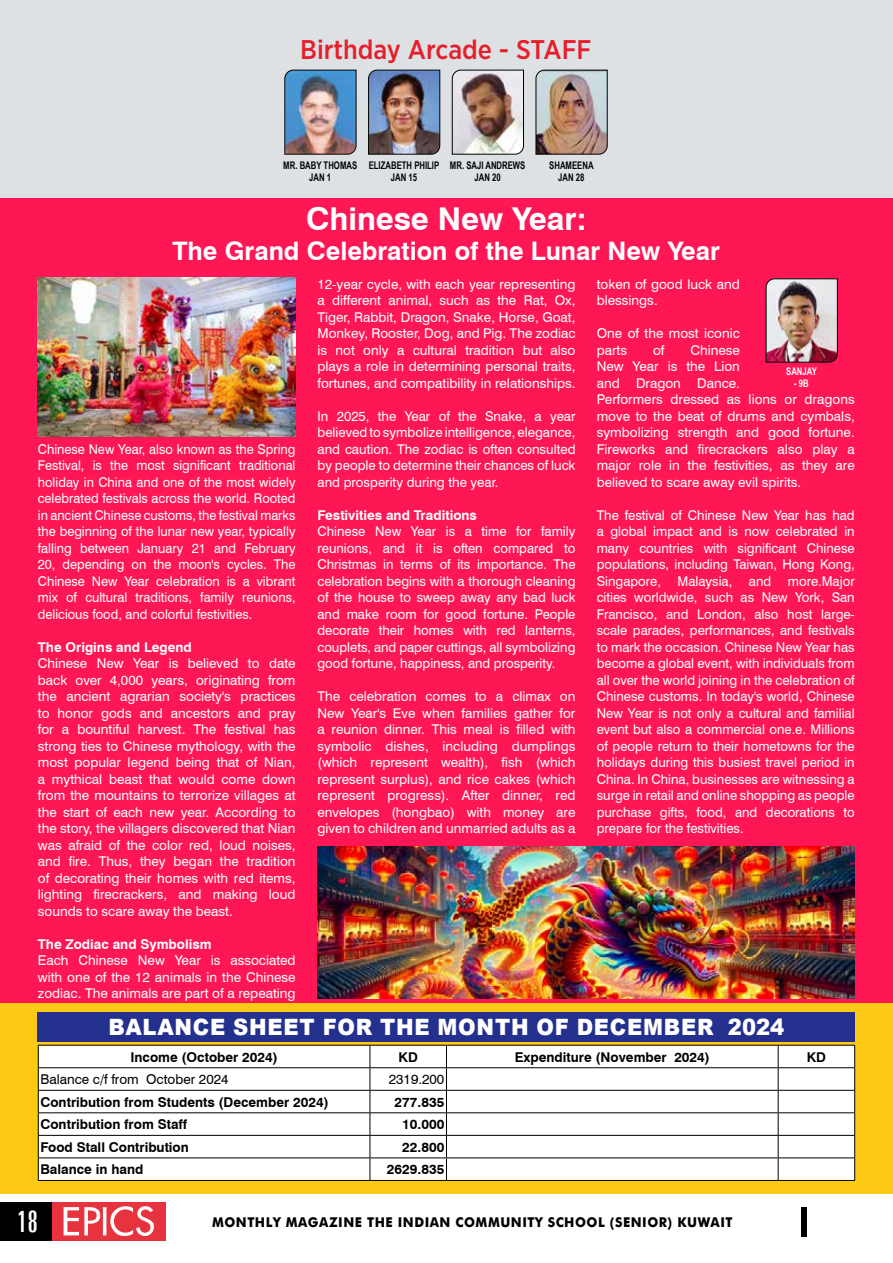
<style>
.page{position:relative;width:893px;height:1263px;background:#fff}
.page>*{position:absolute;margin:0;border:0;box-sizing:border-box;transform-origin:0 0}
.t1{font:700 31.5px "Swiss 721 BT";color:#fff}
.t2{font:extra-condensed 30px "Zurich BT";color:#fff}
.t3{font:500 27px "Gotham Narrow";color:#e71e2b}
.t4{font:700 25.5px "Swiss 721 BT";color:#fff}
.t5{font:900 22.5px "Arial";letter-spacing:.035em;color:#fff;scale:.94 1}
.t6{font:13.5px/16.5px "Swiss 721 BT";color:#fff;text-align:justify}
.t7{font:13.5px/16.5px "Swiss 721 BT";color:#fff;text-align:justify;scale:.95 1}
.t8{font:700 13.5px "Swiss 721 BT";color:#000}
.t9{font:700 13.5px "Swiss 721 BT";color:#fff}
.t10{font:700 13.5px "Futura";letter-spacing:.04em;color:#000;scale:.95 1}
.t11{font:13.5px "Swiss 721 BT";color:#000}
.t12{font:700 10.5px/12.6px "Arial Narrow";color:#000;text-align:center;scale:.9 1}
.t13{font:700 10.5px "Arial Narrow";color:#fff;scale:.9 1}
</style>
<div class="page">
<div style="left:0;top:0;width:893px;height:199px;background:#dde1e4"></div>
<div style="left:0;top:199px;width:893px;height:804px;background:#ff1755"></div>
<div style="left:0;top:1003px;width:893px;height:191px;background:#fcc915"></div>
<div style="left:38px;top:1012px;width:817px;height:30px;background:#23308e"></div>
<div style="left:39px;top:1046px;width:815px;height:134px;background:#fff"></div>
<hr style="left:38px;top:1045px;width:332px;height:1px;background:#000">
<hr style="left:370px;top:1045px;width:76px;height:1px;background:#000">
<hr style="left:446px;top:1045px;width:332px;height:1px;background:#000">
<hr style="left:778px;top:1045px;width:77px;height:1px;background:#000">
<hr style="left:38px;top:1067px;width:332px;height:1px;background:#000">
<hr style="left:370px;top:1067px;width:76px;height:1px;background:#000">
<hr style="left:446px;top:1067px;width:332px;height:1px;background:#000">
<hr style="left:778px;top:1067px;width:77px;height:1px;background:#000">
<hr style="left:38px;top:1090px;width:332px;height:1px;background:#000">
<hr style="left:370px;top:1090px;width:76px;height:1px;background:#000">
<hr style="left:446px;top:1090px;width:332px;height:1px;background:#000">
<hr style="left:778px;top:1090px;width:77px;height:1px;background:#000">
<hr style="left:38px;top:1112px;width:332px;height:1px;background:#000">
<hr style="left:370px;top:1112px;width:76px;height:1px;background:#000">
<hr style="left:446px;top:1112px;width:332px;height:1px;background:#000">
<hr style="left:778px;top:1112px;width:77px;height:1px;background:#000">
<hr style="left:38px;top:1135px;width:332px;height:1px;background:#000">
<hr style="left:370px;top:1135px;width:76px;height:1px;background:#000">
<hr style="left:446px;top:1135px;width:332px;height:1px;background:#000">
<hr style="left:778px;top:1135px;width:77px;height:1px;background:#000">
<hr style="left:38px;top:1157px;width:332px;height:1px;background:#000">
<svg style="left:38px;top:1045px;width:1px;height:135px"></svg>
<hr style="left:370px;top:1157px;width:76px;height:1px;background:#000">
<svg style="left:370px;top:1045px;width:1px;height:135px"></svg>
<hr style="left:446px;top:1157px;width:332px;height:1px;background:#000">
<svg style="left:446px;top:1045px;width:1px;height:135px"></svg>
<hr style="left:778px;top:1157px;width:77px;height:1px;background:#000">
<svg style="left:778px;top:1045px;width:1px;height:135px"></svg>
<svg style="left:854px;top:1045px;width:1px;height:135px"></svg>
<hr style="left:38px;top:1180px;width:332px;height:1px;background:#000">
<hr style="left:370px;top:1180px;width:76px;height:1px;background:#000">
<hr style="left:446px;top:1180px;width:332px;height:1px;background:#000">
<hr style="left:778px;top:1180px;width:77px;height:1px;background:#000">
<img style="left:284px;top:69px;width:73px;height:86px">
<img style="left:368px;top:69px;width:73px;height:86px">
<img style="left:451px;top:69px;width:73px;height:86px">
<img style="left:535px;top:69px;width:73px;height:86px">
<img style="left:765px;top:278px;width:73px;height:85px">
<img style="left:38px;top:278px;width:258px;height:159px">
<img style="left:317px;top:846px;width:538px;height:152px">
<div style="left:0;top:1202px;width:53px;height:39px;background:#000"></div>
<div style="left:53px;top:1202px;width:113px;height:39px;background:#e7333d"></div>
<svg style="left:64px;top:1206px;width:90px;height:30px"></svg>
<div style="left:801px;top:1207px;width:6px;height:29px;background:#000"></div>
<h3 class="t3" style="left:300px;top:32px;width:293px">Birthday Arcade - STAFF</h3>
<p class="t12" style="left:283px;top:158px;width:84px">MR. BABY THOMAS<br>JAN 1</p>
<p class="t12" style="left:369px;top:158px;width:80px">ELIZABETH PHILIP<br>JAN 15</p>
<p class="t12" style="left:450px;top:158px;width:85px">MR. SAJI ANDREWS<br>JAN 20</p>
<p class="t12" style="left:549px;top:158px;width:51px">SHAMEENA<br>JAN 28</p>
<h1 class="t1" style="left:306px;top:197px;width:282px">Chinese New Year:</h1>
<h3 class="t4" style="left:172px;top:233px;width:549px">The Grand Celebration of the Lunar New Year</h3>
<p class="t7" style="left:38px;top:440px;width:273px">Chinese New Year, also known as the Spring Festival, is the most significant traditional holiday in China and one of the most widely celebrated festivals across the world. Rooted in ancient Chinese customs, the festival marks the beginning of the lunar new year, typically falling between January 21 and February 20, depending on the moon's cycles. The Chinese New Year celebration is a vibrant mix of cultural traditions, family reunions, delicious food, and colorful festivities.</p>
<p class="t9" style="left:38px;top:638px;width:155px">The Origins and Legend</p>
<p class="t6" style="left:38px;top:655px;width:259px">Chinese New Year is believed to date back over 4,000 years, originating from the ancient agrarian society's practices to honor gods and ancestors and pray for a bountiful harvest. The festival has strong ties to Chinese mythology, with the most popular legend being that of Nian, a mythical beast that would come down from the mountains to terrorize villages at the start of each new year. According to the story, the villagers discovered that Nian was afraid of the color red, loud noises, and fire. Thus, they began the tradition of decorating their homes with red items, lighting firecrackers, and making loud sounds to scare away the beast.</p>
<p class="t9" style="left:38px;top:934px;width:175px">The Zodiac and Symbolism</p>
<p class="t6" style="left:38px;top:952px;width:259px">Each Chinese New Year is associated with one of the 12 animals in the Chinese zodiac. The animals are part of a repeating</p>
<p class="t6" style="left:317px;top:275px;width:259px">12-year cycle, with each year representing a different animal, such as the Rat, Ox, Tiger, Rabbit, Dragon, Snake, Horse, Goat, Monkey, Rooster, Dog, and Pig. The zodiac is not only a cultural tradition but also plays a role in determining personal traits, fortunes, and compatibility in relationships.</p>
<p class="t6" style="left:317px;top:407px;width:259px">In 2025, the Year of the Snake, a year believed to symbolize intelligence, elegance, and caution. The zodiac is often consulted by people to determine their chances of luck and prosperity during the year.</p>
<p class="t9" style="left:317px;top:506px;width:161px">Festivities and Traditions</p>
<p class="t6" style="left:317px;top:523px;width:259px">Chinese New Year is a time for family reunions, and it is often compared to Christmas in terms of its importance. The celebration begins with a thorough cleaning of the house to sweep away any bad luck and make room for good fortune. People decorate their homes with red lanterns, couplets, and paper cuttings, all symbolizing good fortune, happiness, and prosperity.</p>
<p class="t6" style="left:317px;top:688px;width:259px">The celebration comes to a climax on New Year's Eve when families gather for a reunion dinner. This meal is filled with symbolic dishes, including dumplings (which represent wealth), fish (which represent surplus), and rice cakes (which represent progress). After dinner, red envelopes (hongbao) with money are given to children and unmarried adults as a</p>
<p class="t6" style="left:597px;top:275px;width:145px">token of good luck and blessings.</p>
<p class="t6" style="left:597px;top:325px;width:145px">One of the most iconic parts</p>
<p class="t6" style="left:597px;top:341px;width:259px;text-align:left;text-indent:94px">Chinese<br>New Year is the Lion<br>and Dragon Dance.<br>Performers dressed as lions or dragons move to the beat of drums and cymbals, symbolizing strength and good fortune.<br>Fireworks and firecrackers also play a major role in the festivities, as they are believed to scare away evil spirits.</p>
<p class="t6" style="left:597px;top:506px;width:259px">The festival of Chinese New Year has had a global impact and is now celebrated in many countries with significant Chinese populations, including Taiwan, Hong Kong, Singapore, Malaysia, and more.Major cities worldwide, such as New York, San Francisco, and London, also host large&shy;scale parades, performances, and festivals to mark the occasion. Chinese New Year has become a global event, with individuals from all over the world joining in the celebration of Chinese customs. In today's world, Chinese New Year is not only a cultural and familial event but also a commercial one.e. Millions of people return to their hometowns for the holidays during this busiest travel period in China. In China, businesses are witnessing a surge in retail and online shopping as people purchase gifts, food, and decorations to prepare for the festivities.</p>
<p class="t6" style="left:653px;top:341px;width:13px">of</p>
<p class="t13" style="left:786px;top:363px;width:36px">SANJAY</p>
<p class="t13" style="left:794px;top:375px;width:18px">- 9B</p>
<h3 class="t5" style="left:108px;top:1011px;width:720px">BALANCE SHEET FOR THE MONTH OF DECEMBER 2024</h3>
<p class="t8" style="left:130px;top:1047px;width:149px">Income (October 2024)</p>
<p class="t8" style="left:399px;top:1047px;width:21px">KD</p>
<p class="t8" style="left:515px;top:1047px;width:197px">Expenditure (November 2024)</p>
<p class="t8" style="left:807px;top:1047px;width:21px">KD</p>
<p class="t11" style="left:40px;top:1070px;width:190px">Balance c/f from October 2024</p>
<p class="t11" style="left:389px;top:1070px;width:57px">2319.200</p>
<p class="t8" style="left:40px;top:1092px;width:290px">Contribution from Students (December 2024)</p>
<p class="t8" style="left:395px;top:1092px;width:51px">277.835</p>
<p class="t8" style="left:40px;top:1115px;width:148px">Contribution from Staff</p>
<p class="t8" style="left:402px;top:1115px;width:44px">10.000</p>
<p class="t8" style="left:40px;top:1137px;width:150px">Food Stall Contribution</p>
<p class="t8" style="left:402px;top:1137px;width:44px">22.800</p>
<p class="t8" style="left:40px;top:1160px;width:105px">Balance in hand</p>
<p class="t8" style="left:387px;top:1160px;width:59px">2629.835</p>
<h2 class="t2" style="left:17px;top:1204px;width:23px">18</h2>
<p class="t10" style="left:212px;top:1212px;width:549px">MONTHLY MAGAZINE THE INDIAN COMMUNITY SCHOOL (SENIOR) KUWAIT</p>
</div>
